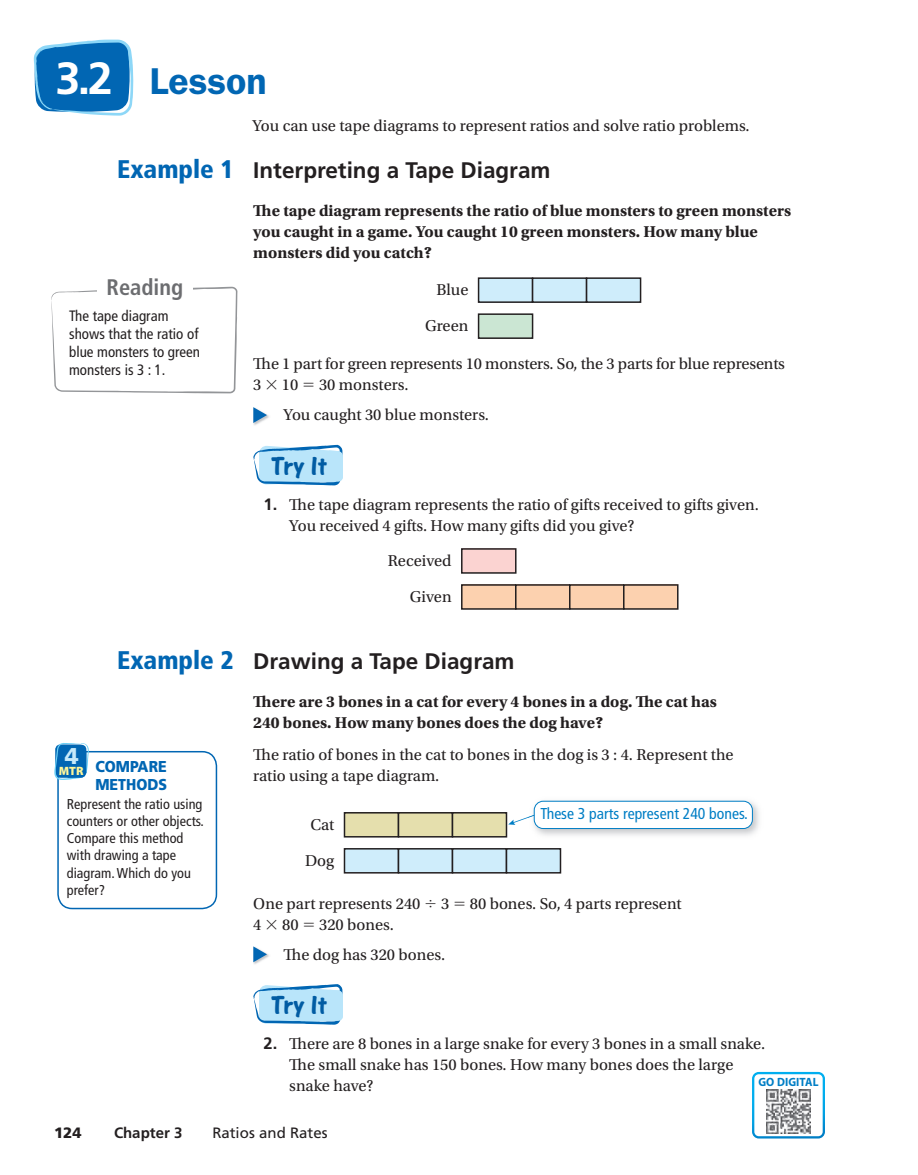
<style>
.page{position:relative;width:918px;height:1175px;background:#fff}
.page>*{position:absolute;margin:0;border:0;box-sizing:border-box;transform-origin:0 0}
.t1{font:600 37.5px "ITC Franklin Gothic Std";color:#0166b3}
.t2{font:700 27px "One Stroke Script Com";letter-spacing:.03em;color:#015ca3}
.t3{font:900 22.8px "Frutiger LT Std";color:#c6eafa}
.t4{font:700 22.5px "Frutiger LT Std";color:#231f20}
.t5{font:700 condensed 22.5px "Frutiger LT Std";color:#6c6d70}
.t6{font:16.5px/21px "Utopia Std";color:#231f20}
.t7{font:700 16.5px/21px "Utopia Std";color:#231f20}
.t8{font:condensed 15.75px "Frutiger LT Std";color:#007ec5}
.t9{font:900 15.75px/18px "Frutiger LT Std";color:#0166b3;scale:.9 1}
.t10{font:condensed 15px/18px "Frutiger LT Std";color:#231f20}
.t11{font:15px "Frutiger LT Std";color:#231f20}
.t12{font:700 15px "Frutiger LT Std";color:#231f20}
.t13{font:900 15px "Frutiger LT Std";color:#231f20}
.t14{font:condensed 14.25px/17.2px "Frutiger LT Std";color:#231f20}
.t15{font:900 12.15px "Myriad Pro";color:#fff79a}
.t16{font:700 12px "Myriad Pro";letter-spacing:.01em;color:#007ec5;scale:.95 1}
.s1{font-family:"Frutiger LT Std";font-weight:700;font-size:45px;color:#fff}
.s2{font-weight:900;font-stretch:condensed;font-size:25.5px;color:#0166b3}
.s3{font-family:"Frutiger LT Std";font-weight:700}
</style>
<div class="page">
<svg style="left:752px;top:1071px;width:73px;height:67px"></svg>
<div style="left:754px;top:1074px;width:69px;height:62px;background:#fff;border-radius:4px"></div>
<img style="left:767px;top:1089px;width:43px;height:44px">
<svg style="left:51px;top:287px;width:186px;height:106px"></svg>
<svg style="left:34px;top:40px;width:99px;height:76px;background:#2b82c2"></svg>
<div style="left:97px;top:278px;width:95px;height:17px;background:#fff"></div>
<div style="left:479px;top:314px;width:54px;height:24px;background:#cbe6d3"></div>
<div style="left:478px;top:313px;width:55px;height:26px;border:2px solid #231f20"></div>
<div style="left:479px;top:278px;width:54px;height:24px;background:#cfedfb"></div>
<div style="left:478px;top:277px;width:55px;height:26px;border:2px solid #231f20"></div>
<div style="left:533px;top:278px;width:54px;height:24px;background:#cfedfb"></div>
<div style="left:532px;top:277px;width:55px;height:26px;border:2px solid #231f20"></div>
<div style="left:587px;top:278px;width:54px;height:24px;background:#cfedfb"></div>
<div style="left:586px;top:277px;width:55px;height:26px;border:2px solid #231f20"></div>
<img style="left:253px;top:415px;width:16px;height:10px">
<svg style="left:253px;top:407px;width:14px;height:16px"></svg>
<svg style="left:253px;top:445px;width:90px;height:40px;background:#aad8f1"></svg>
<div style="left:462px;top:585px;width:54px;height:24px;background:#fcd1af"></div>
<div style="left:461px;top:584px;width:56px;height:25px;border:2px solid #231f20"></div>
<div style="left:516px;top:585px;width:54px;height:24px;background:#fcd1af"></div>
<div style="left:515px;top:584px;width:56px;height:25px;border:2px solid #231f20"></div>
<div style="left:570px;top:585px;width:54px;height:24px;background:#fcd1af"></div>
<div style="left:569px;top:584px;width:56px;height:25px;border:2px solid #231f20"></div>
<div style="left:624px;top:585px;width:54px;height:24px;background:#fcd1af"></div>
<div style="left:623px;top:584px;width:56px;height:25px;border:2px solid #231f20"></div>
<div style="left:462px;top:549px;width:54px;height:24px;background:#fbd3d1"></div>
<div style="left:461px;top:548px;width:56px;height:25px;border:2px solid #231f20"></div>
<div style="left:344px;top:848px;width:54px;height:24px;background:#cfedfb"></div>
<div style="left:344px;top:848px;width:55px;height:25px;border:2px solid #231f20"></div>
<div style="left:398px;top:848px;width:54px;height:24px;background:#cfedfb"></div>
<div style="left:398px;top:848px;width:55px;height:25px;border:2px solid #231f20"></div>
<div style="left:452px;top:848px;width:54px;height:24px;background:#cfedfb"></div>
<div style="left:452px;top:848px;width:55px;height:25px;border:2px solid #231f20"></div>
<div style="left:506px;top:848px;width:54px;height:24px;background:#cfedfb"></div>
<div style="left:506px;top:848px;width:55px;height:25px;border:2px solid #231f20"></div>
<div style="left:344px;top:812px;width:54px;height:24px;background:#e5dfad"></div>
<div style="left:344px;top:812px;width:55px;height:25px;border:2px solid #231f20"></div>
<div style="left:398px;top:812px;width:54px;height:24px;background:#e5dfad"></div>
<div style="left:398px;top:812px;width:55px;height:25px;border:2px solid #231f20"></div>
<div style="left:452px;top:812px;width:54px;height:24px;background:#e5dfad"></div>
<div style="left:452px;top:812px;width:55px;height:25px;border:2px solid #231f20"></div>
<img style="left:533px;top:800px;width:226px;height:36px">
<svg style="left:508px;top:813px;width:27px;height:12px"></svg>
<div style="left:534px;top:801px;width:218px;height:27px;background:#fff;border-radius:9px"></div>
<div style="left:534px;top:801px;width:219px;height:28px;border:1px solid #007ec5;border-radius:9px"></div>
<img style="left:253px;top:954px;width:16px;height:10px">
<svg style="left:253px;top:946px;width:14px;height:16px"></svg>
<svg style="left:253px;top:984px;width:90px;height:40px;background:#abd8f1"></svg>
<div style="left:57px;top:751px;width:160px;height:158px;border:2px solid #0166b3;border-radius:14px"></div>
<svg style="left:54px;top:743px;width:35px;height:37px"></svg>
<h1 class="t1" style="left:56px;top:68px;width:213px"><span class="s1">3.2</span> Lesson</h1>
<p class="t6" style="left:252px;top:116px;width:499px">You can use tape diagrams to represent ratios and solve ratio problems.</p>
<h3 class="t4" style="left:117px;top:161px;width:435px"><span class="s2">Example 1</span> Interpreting a Tape Diagram</h3>
<p class="t7" style="left:253px;top:202px;width:539px">The tape diagram represents the ratio of blue monsters to green monsters you caught in a game. You caught 10 green monsters. How many blue monsters did you catch?</p>
<h3 class="t5" style="left:107px;top:278px;width:78px">Reading</h3>
<p class="t10" style="left:69px;top:308px;width:133px">The tape diagram shows that the ratio of blue monsters to green monsters is 3 : 1.</p>
<p class="t6" style="left:436px;top:280px;width:33px">Blue</p>
<p class="t6" style="left:425px;top:316px;width:45px">Green</p>
<p class="t6" style="left:253px;top:355px;width:533px">The 1 part for green represents 10 monsters. So, the 3 parts for blue represents<br>3 10 30 monsters.</p>
<p class="t6" style="left:284px;top:406px;width:207px">You caught 30 blue monsters.</p>
<h2 class="t2" style="left:271px;top:450px;width:57px">Try It</h2>
<p class="t6" style="left:289px;top:495px;width:471px;text-indent:-26px"><span class="s3">1.</span> The tape diagram represents the ratio of gifts received to gifts given.<br>You received 4 gifts. How many gifts did you give?</p>
<p class="t6" style="left:388px;top:551px;width:65px">Received</p>
<p class="t6" style="left:410px;top:587px;width:43px">Given</p>
<h3 class="t4" style="left:117px;top:652px;width:399px"><span class="s2">Example 2</span> Drawing a Tape Diagram</h3>
<p class="t7" style="left:253px;top:693px;width:465px">There are 3 bones in a cat for every 4 bones in a dog. The cat has<br>240 bones. How many bones does the dog have?</p>
<p class="t6" style="left:253px;top:745px;width:482px">The ratio of bones in the cat to bones in the dog is 3 : 4. Represent the ratio using a tape diagram.</p>
<h3 class="t3" style="left:65px;top:742px;width:15px">4</h3>
<p class="t15" style="left:59px;top:763px;width:26px">MTR</p>
<p class="t9" style="left:95px;top:757px;width:81px">COMPARE<br>METHODS</p>
<p class="t14" style="left:67px;top:796px;width:139px">Represent the ratio using counters or other objects.<br>Compare this method with drawing a tape diagram. Which do you prefer?</p>
<p class="t8" style="left:540px;top:807px;width:209px">These 3 parts represent 240 bones.</p>
<p class="t6" style="left:310px;top:815px;width:25px">Cat</p>
<p class="t6" style="left:305px;top:851px;width:31px">Dog</p>
<p class="t6" style="left:253px;top:894px;width:430px">One part represents 240 3 80 bones. So, 4 parts represent<br>4 80 320 bones.</p>
<p class="t6" style="left:284px;top:945px;width:163px">The dog has 320 bones.</p>
<h2 class="t2" style="left:271px;top:989px;width:57px">Try It</h2>
<p class="t6" style="left:289px;top:1034px;width:477px;text-indent:-26px"><span class="s3">2.</span> There are 8 bones in a large snake for every 3 bones in a small snake.<br>The small snake has 150 bones. How many bones does the large snake have?</p>
<p class="t16" style="left:758px;top:1075px;width:65px">GO DIGITAL</p>
<p class="t13" style="left:54px;top:1123px;width:29px">124</p>
<p class="t12" style="left:114px;top:1126px;width:70px">Chapter 3</p>
<p class="t11" style="left:212px;top:1123px;width:117px">Ratios and Rates</p>
</div>
